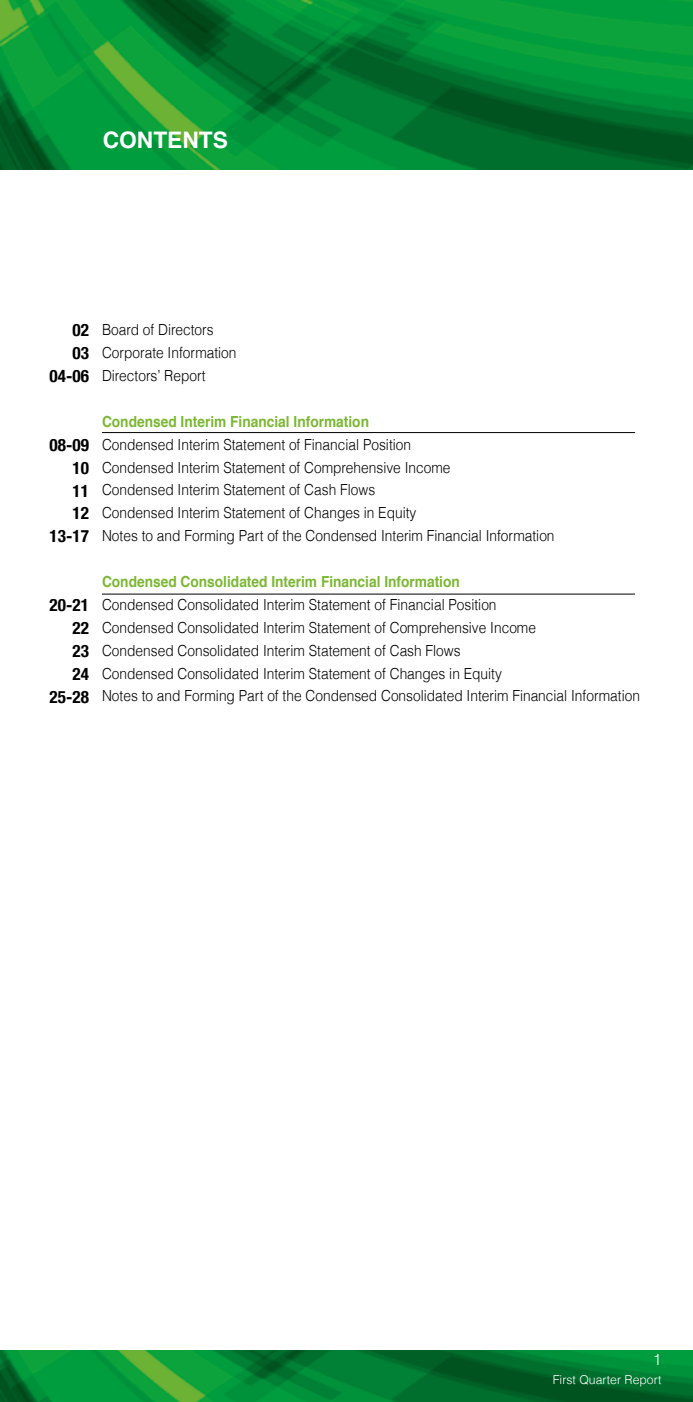
<style>
.page{position:relative;width:693px;height:1402px;background:#fff}
.page>*{position:absolute;margin:0;border:0;box-sizing:border-box;transform-origin:0 0}
.t1{font:700 22.75px "Helvetica";color:#fff}
.t2{font:700 condensed 17.15px/22.9px "Helvetica Neue";color:#000;text-align:right}
.t3{font:300 15.75px "Helvetica";color:#fff}
.t4{font:300 15.22px/22.9px "Helvetica";color:#000;scale:.9 1}
.t5{font:700 15.22px "Helvetica";color:#7ab732;scale:.9 1}
.t6{font:300 12.25px "Helvetica";color:#fff}
</style>
<div class="page">
<img style="left:0;top:1350px;width:693px;height:52px">
<img style="left:0;top:0;width:693px;height:169px">
<hr style="left:102px;top:432px;width:533px;height:1px;background:#000">
<hr style="left:102px;top:594px;width:533px;height:1px;background:#000">
<h1 class="t1" style="left:103px;top:121px;width:127px">CONTENTS</h1>
<p class="t2" style="left:50px;top:318px;width:41px">02<br>03<br>04-06</p>
<p class="t2" style="left:50px;top:433px;width:41px">08-09<br>10<br>11<br>12<br>13-17</p>
<p class="t2" style="left:50px;top:593px;width:41px">20-21<br>22<br>23<br>24<br>25-28</p>
<p class="t4" style="left:102px;top:318px;width:151px">Board of Directors<br>Corporate Information<br>Directors’ Report</p>
<p class="t5" style="left:102px;top:409px;width:298px">Condensed Interim Financial Information</p>
<p class="t4" style="left:102px;top:433px;width:504px">Condensed Interim Statement of Financial Position<br>Condensed Interim Statement of Comprehensive Income<br>Condensed Interim Statement of Cash Flows<br>Condensed Interim Statement of Changes in Equity<br>Notes to and Forming Part of the Condensed Interim Financial Information</p>
<p class="t5" style="left:102px;top:569px;width:399px">Condensed Consolidated Interim Financial Information</p>
<p class="t4" style="left:102px;top:593px;width:599px">Condensed Consolidated Interim Statement of Financial Position<br>Condensed Consolidated Interim Statement of Comprehensive Income<br>Condensed Consolidated Interim Statement of Cash Flows<br>Condensed Consolidated Interim Statement of Changes in Equity<br>Notes to and Forming Part of the Condensed Consolidated Interim Financial Information</p>
<p class="t3" style="left:653px;top:1349px;width:10px">1</p>
<p class="t6" style="left:553px;top:1372px;width:110px">First Quarter Report</p>
</div>
